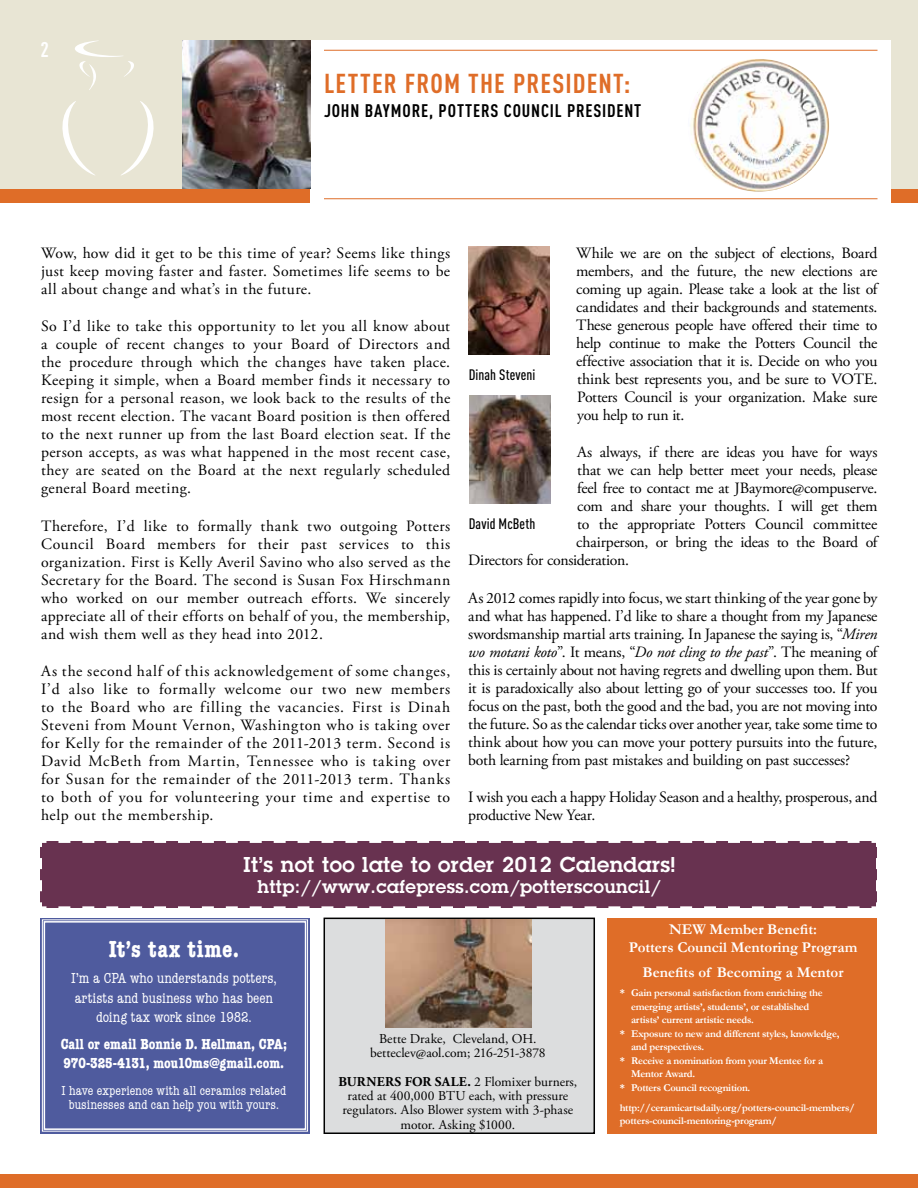
<style>
.page{position:relative;width:918px;height:1188px;background:#fff}
.page>*{position:absolute;margin:0;border:0;box-sizing:border-box;transform-origin:0 0}
.t1{font:700 27px "DIN Cond";letter-spacing:.045em;color:#df6d28}
.t2{font:700 condensed 24px "American Typewriter";letter-spacing:.025em;color:#fff}
.t3{font:600 21px "Lubalin Graph";letter-spacing:.02em;color:#fff}
.t4{font:700 21px "DIN Cond";color:#fff}
.t5{font:600 18px "Lubalin Graph";letter-spacing:.02em;color:#fff}
.t6{font:700 18px "DIN Cond";letter-spacing:.045em;color:#000}
.t7{font:15.75px/18px "Adobe Garamond Pro";letter-spacing:-.005em;color:#000;text-align:justify}
.t8{font:condensed 15px/19.5px "American Typewriter";letter-spacing:-.005em;color:#fff;text-align:center}
.t9{font:700 15px/18px "Garamond";color:#fff;text-align:center}
.t10{font:700 condensed 15px/19.5px "American Typewriter";color:#fff}
.t11{font:500 15px "DIN Cond";letter-spacing:.005em;color:#000}
.t12{font:13.5px/14.2px "Adobe Garamond Pro";color:#000;text-align:center}
.t13{font:condensed 13.5px/13.5px "American Typewriter";color:#fff;text-align:center}
.t14{font:700 10.5px/12.3px "Garamond";letter-spacing:-.02em;color:#fff}
.s1{font-style:italic}
.s2{font-weight:700}
</style>
<div class="page">
<div style="left:0;top:0;width:918px;height:189px;background:#e8e5d4"></div>
<div style="left:0;top:189px;width:918px;height:13px;background:#df6d28"></div>
<div style="left:324px;top:918px;width:270px;height:215px;background:#dcddde"></div>
<div style="left:324px;top:918px;width:271px;height:216px;border:2px solid #000"></div>
<div style="left:310px;top:40px;width:581px;height:176px;background:#fff"></div>
<div style="left:0;top:1174px;width:918px;height:14px;background:#df6d28"></div>
<img style="left:182px;top:40px;width:128px;height:149px">
<hr style="left:324px;top:50px;width:554px;height:1px;background:#df6d28">
<hr style="left:324px;top:198px;width:554px;height:1px;background:#df6d28">
<img style="left:690px;top:59px;width:139px;height:133px">
<svg style="left:62px;top:41px;width:92px;height:135px"></svg>
<img style="left:468px;top:246px;width:81px;height:108px">
<img style="left:469px;top:396px;width:81px;height:108px">
<div style="left:40px;top:918px;width:270px;height:216px;background:linear-gradient(to right,#4f5b9e,#4f5b9e)"></div>
<div style="left:42px;top:919px;width:266px;height:213px;background:#4f5b9e"></div>
<div style="left:44px;top:921px;width:262px;height:209px;border:2px solid #fff"></div>
<img style="left:386px;top:919px;width:145px;height:108px">
<div style="left:608px;top:918px;width:270px;height:216px;background:#df6d28"></div>
<div style="left:40px;top:841px;width:837px;height:67px;background:#683250"></div>
<h3 class="t4" style="left:40px;top:37px;width:10px">2</h3>
<h1 class="t1" style="left:324px;top:67px;width:308px">LETTER FROM THE PRESIDENT:</h1>
<p class="t6" style="left:324px;top:99px;width:319px">JOHN BAYMORE, POTTERS COUNCIL PRESIDENT</p>
<p class="t7" style="left:41px;top:244px;width:411px">Wow, how did it get to be this time of year? Seems like things just keep moving faster and faster. Sometimes life seems to be all about change and what’s in the future.</p>
<p class="t7" style="left:41px;top:318px;width:411px">So I’d like to take this opportunity to let you all know about a couple of recent changes to your Board of Directors and the procedure through which the changes have taken place.<br>Keeping it simple, when a Board member finds it necessary to resign for a personal reason, we look back to the results of the most recent election. The vacant Board position is then offered to the next runner up from the last Board election seat. If the person accepts, as was what happened in the most recent case, they are seated on the Board at the next regularly scheduled general Board meeting.</p>
<p class="t7" style="left:41px;top:517px;width:411px">Therefore, I’d like to formally thank two outgoing Potters Council Board members for their past services to this organization. First is Kelly Averil Savino who also served as the Secretary for the Board. The second is Susan Fox Hirschmann who worked on our member outreach efforts. We sincerely appreciate all of their efforts on behalf of you, the membership, and wish them well as they head into 2012.</p>
<p class="t7" style="left:41px;top:663px;width:411px">As the second half of this acknowledgement of some changes, I’d also like to formally welcome our two new members to the Board who are filling the vacancies. First is Dinah Steveni from Mount Vernon, Washington who is taking over for Kelly for the remainder of the 2011-2013 term. Second is David McBeth from Martin, Tennessee who is taking over for Susan for the remainder of the 2011-2013 term. Thanks to both of you for volunteering your time and expertise to help out the membership.</p>
<p class="t7" style="left:576px;top:244px;width:303px">While we are on the subject of elections, Board members, and the future, the new elections are coming up again. Please take a look at the list of candidates and their backgrounds and statements.<br>These generous people have offered their time to help continue to make the Potters Council the effective association that it is. Decide on who you think best represents you, and be sure to VOTE.<br>Potters Council is your organization. Make sure you help to run it.</p>
<p class="t7" style="left:577px;top:444px;width:302px">As always, if there are ideas you have for ways</p>
<p class="t7" style="left:577px;top:462px;width:302px">that we can help better meet your needs, please</p>
<p class="t7" style="left:577px;top:480px;width:302px">feel free to contact me at JBaymore@compuserve.</p>
<p class="t7" style="left:577px;top:498px;width:302px">com and share your thoughts. I will get them</p>
<p class="t7" style="left:577px;top:516px;width:302px">to the appropriate Potters Council committee</p>
<p class="t7" style="left:576px;top:534px;width:303px">chairperson, or bring the ideas to the Board of</p>
<p class="t7" style="left:468px;top:552px;width:162px">Directors for consideration.</p>
<p class="t7" style="left:468px;top:589px;width:411px">As 2012 comes rapidly into focus, we start thinking of the year gone by and what has happened. I’d like to share a thought from my Japanese swordsmanship martial arts training. In Japanese the saying is, “<span class="s1">Miren wo motani koto</span>”. It means, “<span class="s1">Do not cling to the past</span>”. The meaning of this is certainly about not having regrets and dwelling upon them. But it is paradoxically also about letting go of your successes too. If you focus on the past, both the good and the bad, you are not moving into the future. So as the calendar ticks over another year, take some time to think about how you can move your pottery pursuits into the future, both learning from past mistakes and building on past successes?</p>
<p class="t7" style="left:468px;top:789px;width:411px">I wish you each a happy Holiday Season and a healthy, prosperous, and productive New Year.</p>
<p class="t11" style="left:469px;top:366px;width:68px">Dinah Steveni</p>
<p class="t11" style="left:469px;top:515px;width:68px">David McBeth</p>
<h3 class="t3" style="left:244px;top:850px;width:433px">It’s not too late to order 2012 Calendars!</h3>
<p class="t5" style="left:258px;top:875px;width:405px">http://www.cafepress.com/potterscouncil/</p>
<h2 class="t2" style="left:109px;top:930px;width:132px">It’s tax time.</h2>
<p class="t8" style="left:71px;top:968px;width:207px">I’m a CPA who understands potters, artists and business who has been doing tax work since 1982.</p>
<p class="t10" style="left:61px;top:1034px;width:228px">Call or email Bonnie D. Hellman, CPA;<br>970-325-4131, mou10ms@gmail.com.</p>
<p class="t13" style="left:62px;top:1084px;width:226px">I have experience with all ceramics related businesses and can help you with yours.</p>
<p class="t12" style="left:370px;top:1032px;width:177px">Bette Drake, Cleveland, OH. betteclev@aol.com; 216-251-3878</p>
<p class="t12" style="left:338px;top:1075px;width:241px"><span class="s2">BURNERS FOR SALE.</span> 2 Flomixer burners, rated at 400,000 BTU each, with pressure regulators. Also Blower system with 3-phase motor. Asking $1000.</p>
<p class="t9" style="left:629px;top:920px;width:230px">NEW Member Benefit:<br>Potters Council Mentoring Program</p>
<p class="t9" style="left:643px;top:963px;width:202px">Benefits of Becoming a Mentor</p>
<p class="t14" style="left:620px;top:987px;width:205px">* Gain personal satisfaction from enriching the</p>
<p class="t14" style="left:631px;top:1000px;width:180px">emerging artists’, students’, or established</p>
<p class="t14" style="left:631px;top:1014px;width:124px">artists’ current artistic needs.</p>
<p class="t14" style="left:620px;top:1027px;width:221px">* Exposure to new and different styles, knowledge,</p>
<p class="t14" style="left:631px;top:1041px;width:75px">and perspectives.</p>
<p class="t14" style="left:620px;top:1054px;width:205px">* Receive a nomination from your Mentee for a</p>
<p class="t14" style="left:631px;top:1068px;width:65px">Mentor Award.</p>
<p class="t14" style="left:620px;top:1081px;width:132px">* Potters Council recognition.</p>
<p class="t14" style="left:620px;top:1102px;width:237px">http://ceramicartsdaily.org/potters-council-members/ potters-council-mentoring-program/</p>
</div>
